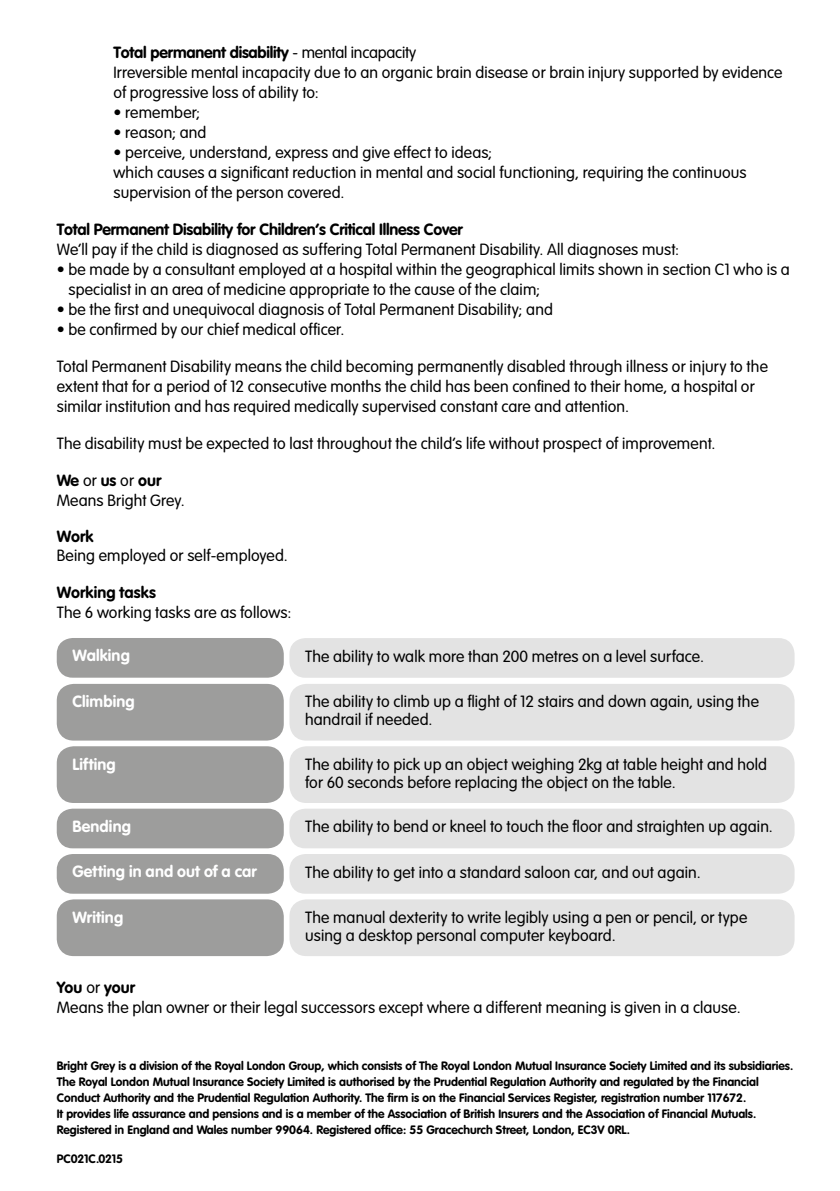
<style>
.page{position:relative;width:840px;height:1191px;background:#fff}
.page>*{position:absolute;margin:0;border:0;box-sizing:border-box;transform-origin:0 0}
.t1{font:300 16px/20px "VAG Rounded LT";letter-spacing:.01em;color:#000}
.t2{font:700 16px "VAG Rounded LT";letter-spacing:-.015em;color:#000}
.t3{font:700 16px "VAG Rounded LT";letter-spacing:.01em;color:#fff}
.t4{font:700 16px "VAG Rounded LT";letter-spacing:.01em;color:#000}
.t5{font:700 12px/16px "VAG Rounded LT";color:#000}
.s1{font-weight:700}
</style>
<div class="page">
<div style="left:57px;top:638px;width:226px;height:39px;background:#9d9d9c;border-radius:16px"></div>
<div style="left:57px;top:684px;width:226px;height:56px;background:#9d9d9c;border-radius:17px"></div>
<div style="left:57px;top:746px;width:226px;height:57px;background:#9d9d9c;border-radius:17px"></div>
<div style="left:57px;top:808px;width:226px;height:40px;background:#9d9d9c;border-radius:16px"></div>
<div style="left:57px;top:854px;width:226px;height:39px;background:#9d9d9c;border-radius:16px"></div>
<div style="left:289px;top:638px;width:505px;height:40px;background:#e3e3e3;border-radius:16px"></div>
<div style="left:289px;top:684px;width:505px;height:56px;background:#e3e3e3;border-radius:17px"></div>
<div style="left:289px;top:746px;width:505px;height:57px;background:#e3e3e3;border-radius:17px"></div>
<div style="left:289px;top:808px;width:505px;height:40px;background:#e3e3e3;border-radius:16px"></div>
<div style="left:289px;top:854px;width:505px;height:39px;background:#e3e3e3;border-radius:16px"></div>
<div style="left:57px;top:899px;width:226px;height:57px;background:#9d9d9c;border-radius:17px"></div>
<div style="left:289px;top:899px;width:505px;height:57px;background:#e3e3e3;border-radius:17px"></div>
<p class="t1" style="left:113px;top:42px;width:670px"><span class="s1">Total permanent disability</span> - mental incapacity<br>Irreversible mental incapacity due to an organic brain disease or brain injury supported by evidence of progressive loss of ability to:</p>
<p class="t1" style="left:113px;top:102px;width:88px">• remember;</p>
<p class="t1" style="left:113px;top:122px;width:94px">• reason; and</p>
<p class="t1" style="left:113px;top:142px;width:634px">• perceive, understand, express and give effect to ideas;<br>which causes a significant reduction in mental and social functioning, requiring the continuous supervision of the person covered.</p>
<p class="t2" style="left:57px;top:219px;width:407px">Total Permanent Disability for Children’s Critical Illness Cover</p>
<p class="t1" style="left:57px;top:239px;width:623px">We’ll pay if the child is diagnosed as suffering Total Permanent Disability. All diagnoses must:</p>
<p class="t1" style="left:68px;top:259px;width:722px;text-indent:-12px">• be made by a consultant employed at a hospital within the geographical limits shown in section C1 who is a specialist in an area of medicine appropriate to the cause of the claim;</p>
<p class="t1" style="left:57px;top:299px;width:497px">• be the first and unequivocal diagnosis of Total Permanent Disability; and</p>
<p class="t1" style="left:57px;top:319px;width:289px">• be confirmed by our chief medical officer.</p>
<p class="t1" style="left:57px;top:356px;width:712px">Total Permanent Disability means the child becoming permanently disabled through illness or injury to the extent that for a period of 12 consecutive months the child has been confined to their home, a hospital or similar institution and has required medically supervised constant care and attention.</p>
<p class="t1" style="left:57px;top:433px;width:660px">The disability must be expected to last throughout the child’s life without prospect of improvement.</p>
<p class="t1" style="left:57px;top:470px;width:129px"><span class="s1">We</span> or <span class="s1">us</span> or <span class="s1">our<br></span>Means Bright Grey.</p>
<p class="t2" style="left:57px;top:527px;width:38px">Work</p>
<p class="t1" style="left:57px;top:545px;width:232px">Being employed or self-employed.</p>
<p class="t4" style="left:57px;top:583px;width:101px">Working tasks</p>
<p class="t1" style="left:57px;top:602px;width:236px">The 6 working tasks are as follows:</p>
<p class="t3" style="left:72px;top:646px;width:59px">Walking</p>
<p class="t3" style="left:72px;top:692px;width:64px">Climbing</p>
<p class="t1" style="left:305px;top:646px;width:400px">The ability to walk more than 200 metres on a level surface.</p>
<p class="t1" style="left:305px;top:693px;width:455px;line-height:18px">The ability to climb up a flight of 12 stairs and down again, using the handrail if needed.</p>
<p class="t1" style="left:305px;top:755px;width:463px;line-height:18px">The ability to pick up an object weighing 2kg at table height and hold for 60 seconds before replacing the object on the table.</p>
<p class="t1" style="left:305px;top:817px;width:469px">The ability to bend or kneel to touch the floor and straighten up again.</p>
<p class="t1" style="left:305px;top:862px;width:397px">The ability to get into a standard saloon car, and out again.</p>
<p class="t3" style="left:72px;top:754px;width:45px">Lifting</p>
<p class="t3" style="left:72px;top:817px;width:60px">Bending</p>
<p class="t3" style="left:72px;top:862px;width:186px">Getting in and out of a car</p>
<p class="t3" style="left:72px;top:907px;width:52px">Writing</p>
<p class="t1" style="left:305px;top:909px;width:443px;line-height:18px">The manual dexterity to write legibly using a pen or pencil, or type using a desktop personal computer keyboard.</p>
<p class="t1" style="left:57px;top:978px;width:685px"><span class="s1">You</span> or <span class="s1">your<br></span>Means the plan owner or their legal successors except where a different meaning is given in a clause.</p>
<p class="t5" style="left:57px;top:1058px;width:737px">Bright Grey is a division of the Royal London Group, which consists of The Royal London Mutual Insurance Society Limited and its subsidiaries.<br>The Royal London Mutual Insurance Society Limited is authorised by the Prudential Regulation Authority and regulated by the Financial Conduct Authority and the Prudential Regulation Authority. The firm is on the Financial Services Register, registration number 117672.<br>It provides life assurance and pensions and is a member of the Association of British Insurers and the Association of Financial Mutuals.<br>Registered in England and Wales number 99064. Registered office: 55 Gracechurch Street, London, EC3V 0RL.</p>
<p class="t5" style="left:57px;top:1150px;width:68px">PC021C.0215</p>
</div>
